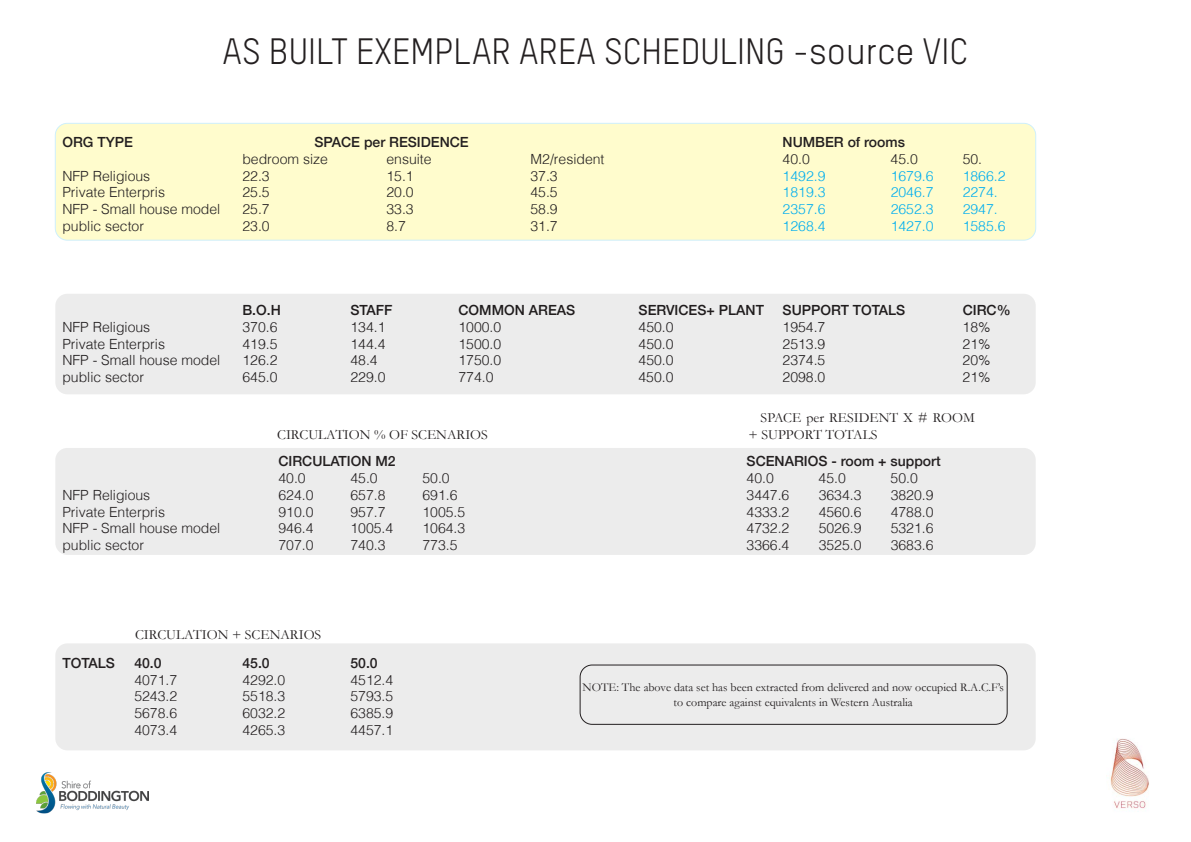
<style>
.page{position:relative;width:1191px;height:842px;background:#fff}
.page>*{position:absolute;margin:0;border:0;box-sizing:border-box;transform-origin:0 0}
.t1{font:36px "TSTAR";color:#231f20}
.t2{font:300 14px "Helvetica";color:#231f20}
.t3{font:500 14px "Helvetica Neue";color:#231f20}
.t4{font:14px "Garamond";color:#231f20}
.t5{font:300 14px "Helvetica";color:#00aeef}
.t6{font:12px/14.4px "Garamond";color:#231f20;text-align:center}
</style>
<div class="page">
<img style="left:36px;top:772px;width:112px;height:42px">
<img style="left:1110px;top:738px;width:39px;height:71px">
<div style="left:55px;top:643px;width:980px;height:107px;background:#ececec;border-radius:12px"></div>
<div style="left:55px;top:448px;width:980px;height:107px;background:#ececec;border-radius:12px"></div>
<div style="left:55px;top:123px;width:980px;height:117px;background:#fffccd;border-radius:12px"></div>
<div style="left:55px;top:123px;width:981px;height:118px;border:1px solid #00aeef;border-radius:12px"></div>
<div style="left:55px;top:294px;width:980px;height:100px;background:#ececec;border-radius:12px"></div>
<div style="left:579px;top:664px;width:428px;height:61px;border:1px solid #231f20;border-radius:12px"></div>
<p class="t1" style="left:223px;top:29px;width:747px">AS BUILT EXEMPLAR AREA SCHEDULING -source VIC</p>
<p class="t3" style="left:62px;top:131px;width:72px">ORG TYPE</p>
<p class="t3" style="left:314px;top:131px;width:156px">SPACE per RESIDENCE</p>
<p class="t3" style="left:782px;top:131px;width:124px">NUMBER of rooms</p>
<p class="t2" style="left:242px;top:147px;width:87px">bedroom size</p>
<p class="t2" style="left:386px;top:147px;width:47px">ensuite</p>
<p class="t2" style="left:530px;top:147px;width:75px">M2/resident</p>
<p class="t2" style="left:782px;top:147px;width:29px">40.0</p>
<p class="t2" style="left:890px;top:147px;width:29px">45.0</p>
<p class="t2" style="left:962px;top:147px;width:21px">50.</p>
<p class="t2" style="left:62px;top:164px;width:89px">NFP Religious</p>
<p class="t2" style="left:242px;top:164px;width:29px">22.3</p>
<p class="t2" style="left:386px;top:164px;width:29px">15.1</p>
<p class="t2" style="left:530px;top:164px;width:29px">37.3</p>
<p class="t5" style="left:782px;top:164px;width:44px">1492.9</p>
<p class="t5" style="left:890px;top:164px;width:44px">1679.6</p>
<p class="t5" style="left:962px;top:164px;width:44px">1866.2</p>
<p class="t2" style="left:62px;top:180px;width:104px">Private Enterpris</p>
<p class="t2" style="left:242px;top:180px;width:29px">25.5</p>
<p class="t2" style="left:386px;top:180px;width:29px">20.0</p>
<p class="t2" style="left:530px;top:180px;width:29px">45.5</p>
<p class="t5" style="left:782px;top:180px;width:44px">1819.3</p>
<p class="t5" style="left:890px;top:180px;width:44px">2046.7</p>
<p class="t5" style="left:962px;top:180px;width:37px">2274.</p>
<p class="t2" style="left:62px;top:197px;width:159px">NFP - Small house model</p>
<p class="t2" style="left:242px;top:197px;width:29px">25.7</p>
<p class="t2" style="left:386px;top:197px;width:29px">33.3</p>
<p class="t2" style="left:530px;top:197px;width:29px">58.9</p>
<p class="t5" style="left:782px;top:197px;width:44px">2357.6</p>
<p class="t5" style="left:890px;top:197px;width:44px">2652.3</p>
<p class="t5" style="left:962px;top:197px;width:37px">2947.</p>
<p class="t2" style="left:62px;top:214px;width:83px">public sector</p>
<p class="t2" style="left:242px;top:214px;width:29px">23.0</p>
<p class="t2" style="left:386px;top:214px;width:21px">8.7</p>
<p class="t2" style="left:530px;top:214px;width:29px">31.7</p>
<p class="t5" style="left:782px;top:214px;width:44px">1268.4</p>
<p class="t5" style="left:890px;top:214px;width:44px">1427.0</p>
<p class="t5" style="left:962px;top:214px;width:44px">1585.6</p>
<p class="t3" style="left:242px;top:299px;width:40px">B.O.H</p>
<p class="t3" style="left:350px;top:299px;width:44px">STAFF</p>
<p class="t3" style="left:458px;top:299px;width:118px">COMMON AREAS</p>
<p class="t3" style="left:638px;top:299px;width:127px">SERVICES+ PLANT</p>
<p class="t3" style="left:782px;top:299px;width:124px">SUPPORT TOTALS</p>
<p class="t3" style="left:962px;top:299px;width:49px">CIRC%</p>
<p class="t2" style="left:62px;top:315px;width:89px">NFP Religious</p>
<p class="t2" style="left:242px;top:315px;width:37px">370.6</p>
<p class="t2" style="left:350px;top:315px;width:37px">134.1</p>
<p class="t2" style="left:458px;top:315px;width:44px">1000.0</p>
<p class="t2" style="left:638px;top:315px;width:37px">450.0</p>
<p class="t2" style="left:782px;top:315px;width:44px">1954.7</p>
<p class="t2" style="left:962px;top:315px;width:30px">18%</p>
<p class="t2" style="left:62px;top:332px;width:104px">Private Enterpris</p>
<p class="t2" style="left:242px;top:332px;width:37px">419.5</p>
<p class="t2" style="left:350px;top:332px;width:37px">144.4</p>
<p class="t2" style="left:458px;top:332px;width:44px">1500.0</p>
<p class="t2" style="left:638px;top:332px;width:37px">450.0</p>
<p class="t2" style="left:782px;top:332px;width:44px">2513.9</p>
<p class="t2" style="left:962px;top:332px;width:30px">21%</p>
<p class="t2" style="left:62px;top:348px;width:159px">NFP - Small house model</p>
<p class="t2" style="left:242px;top:348px;width:37px">126.2</p>
<p class="t2" style="left:350px;top:348px;width:29px">48.4</p>
<p class="t2" style="left:458px;top:348px;width:44px">1750.0</p>
<p class="t2" style="left:638px;top:348px;width:37px">450.0</p>
<p class="t2" style="left:782px;top:348px;width:44px">2374.5</p>
<p class="t2" style="left:962px;top:348px;width:30px">20%</p>
<p class="t2" style="left:62px;top:365px;width:83px">public sector</p>
<p class="t2" style="left:242px;top:365px;width:37px">645.0</p>
<p class="t2" style="left:350px;top:365px;width:37px">229.0</p>
<p class="t2" style="left:458px;top:365px;width:37px">774.0</p>
<p class="t2" style="left:638px;top:365px;width:37px">450.0</p>
<p class="t2" style="left:782px;top:365px;width:44px">2098.0</p>
<p class="t2" style="left:962px;top:365px;width:30px">21%</p>
<p class="t4" style="left:760px;top:409px;width:215px">SPACE per RESIDENT X # ROOM</p>
<p class="t4" style="left:277px;top:427px;width:212px">CIRCULATION % OF SCENARIOS</p>
<p class="t4" style="left:748px;top:426px;width:130px">+ SUPPORT TOTALS</p>
<p class="t3" style="left:278px;top:450px;width:119px">CIRCULATION M2</p>
<p class="t3" style="left:746px;top:450px;width:196px">SCENARIOS - room + support</p>
<p class="t2" style="left:278px;top:466px;width:29px">40.0</p>
<p class="t2" style="left:350px;top:466px;width:29px">45.0</p>
<p class="t2" style="left:422px;top:466px;width:29px">50.0</p>
<p class="t2" style="left:746px;top:466px;width:29px">40.0</p>
<p class="t2" style="left:818px;top:466px;width:29px">45.0</p>
<p class="t2" style="left:890px;top:466px;width:29px">50.0</p>
<p class="t2" style="left:62px;top:483px;width:89px">NFP Religious</p>
<p class="t2" style="left:278px;top:483px;width:37px">624.0</p>
<p class="t2" style="left:350px;top:483px;width:37px">657.8</p>
<p class="t2" style="left:422px;top:483px;width:37px">691.6</p>
<p class="t2" style="left:746px;top:483px;width:44px">3447.6</p>
<p class="t2" style="left:818px;top:483px;width:44px">3634.3</p>
<p class="t2" style="left:890px;top:483px;width:44px">3820.9</p>
<p class="t2" style="left:62px;top:500px;width:104px">Private Enterpris</p>
<p class="t2" style="left:278px;top:500px;width:37px">910.0</p>
<p class="t2" style="left:350px;top:500px;width:37px">957.7</p>
<p class="t2" style="left:422px;top:500px;width:44px">1005.5</p>
<p class="t2" style="left:746px;top:500px;width:44px">4333.2</p>
<p class="t2" style="left:818px;top:500px;width:44px">4560.6</p>
<p class="t2" style="left:890px;top:500px;width:44px">4788.0</p>
<p class="t2" style="left:62px;top:516px;width:159px">NFP - Small house model</p>
<p class="t2" style="left:278px;top:516px;width:37px">946.4</p>
<p class="t2" style="left:350px;top:516px;width:44px">1005.4</p>
<p class="t2" style="left:422px;top:516px;width:44px">1064.3</p>
<p class="t2" style="left:746px;top:516px;width:44px">4732.2</p>
<p class="t2" style="left:818px;top:516px;width:44px">5026.9</p>
<p class="t2" style="left:890px;top:516px;width:44px">5321.6</p>
<p class="t2" style="left:62px;top:533px;width:83px">public sector</p>
<p class="t2" style="left:278px;top:533px;width:37px">707.0</p>
<p class="t2" style="left:350px;top:533px;width:37px">740.3</p>
<p class="t2" style="left:422px;top:533px;width:37px">773.5</p>
<p class="t2" style="left:746px;top:533px;width:44px">3366.4</p>
<p class="t2" style="left:818px;top:533px;width:44px">3525.0</p>
<p class="t2" style="left:890px;top:533px;width:44px">3683.6</p>
<p class="t4" style="left:135px;top:626px;width:188px">CIRCULATION + SCENARIOS</p>
<p class="t3" style="left:62px;top:651px;width:54px">TOTALS</p>
<p class="t3" style="left:134px;top:651px;width:29px">40.0</p>
<p class="t3" style="left:242px;top:651px;width:29px">45.0</p>
<p class="t3" style="left:350px;top:651px;width:29px">50.0</p>
<p class="t2" style="left:134px;top:668px;width:44px">4071.7</p>
<p class="t2" style="left:242px;top:668px;width:44px">4292.0</p>
<p class="t2" style="left:350px;top:668px;width:44px">4512.4</p>
<p class="t2" style="left:134px;top:684px;width:44px">5243.2</p>
<p class="t2" style="left:242px;top:684px;width:44px">5518.3</p>
<p class="t2" style="left:350px;top:684px;width:44px">5793.5</p>
<p class="t2" style="left:134px;top:701px;width:44px">5678.6</p>
<p class="t2" style="left:242px;top:701px;width:44px">6032.2</p>
<p class="t2" style="left:350px;top:701px;width:44px">6385.9</p>
<p class="t2" style="left:134px;top:718px;width:44px">4073.4</p>
<p class="t2" style="left:242px;top:718px;width:44px">4265.3</p>
<p class="t2" style="left:350px;top:718px;width:44px">4457.1</p>
<p class="t6" style="left:582px;top:680px;width:423px">NOTE: The above data set has been extracted from delivered and now occupied R.A.C.F’s to compare against equivalents in Western Australia</p>
</div>
